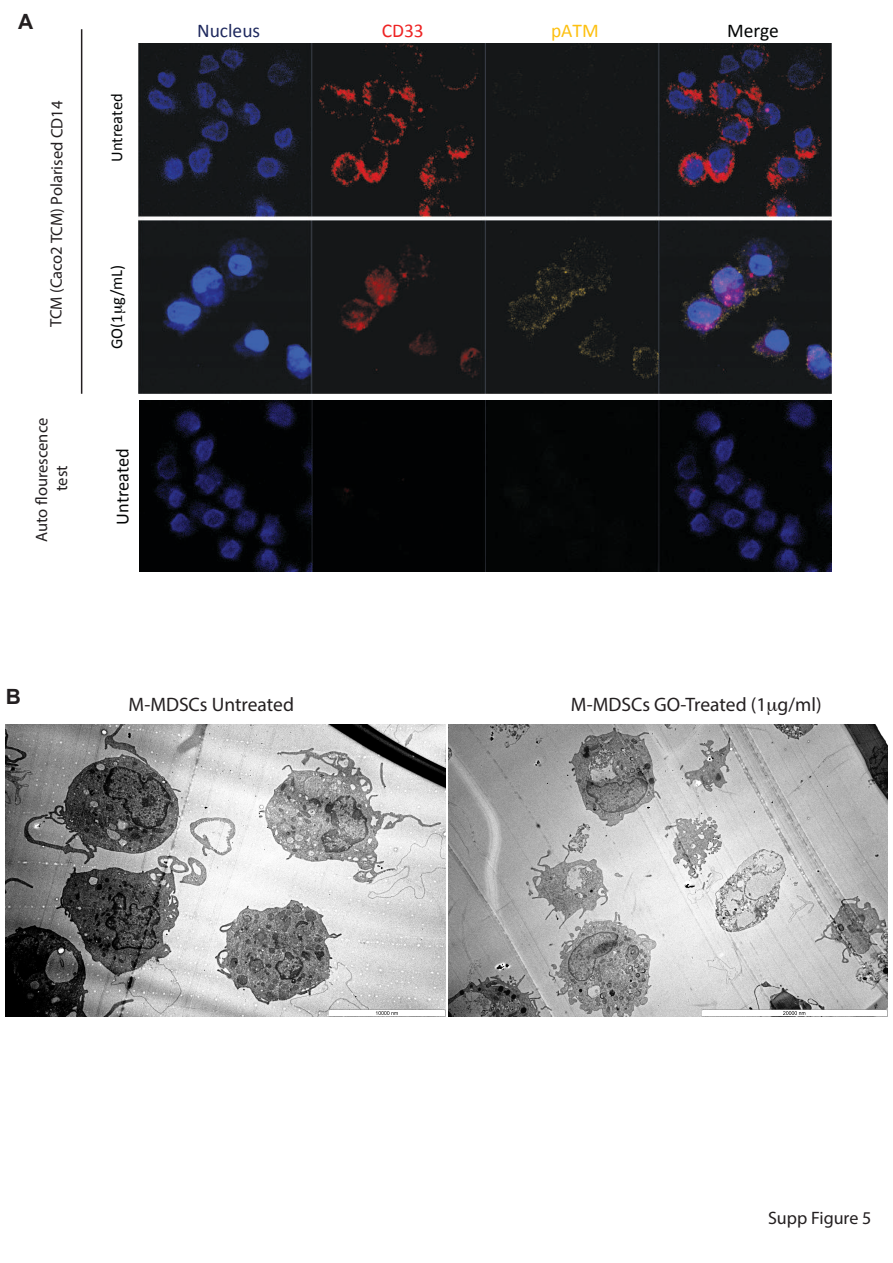
<style>
.page{position:relative;width:893px;height:1263px;background:#fff}
.page>*{position:absolute;margin:0;border:0;box-sizing:border-box;transform-origin:0 0}
.t1{font:700 21px "Arial";color:#231f20}
.t2{font:19.5px "Myriad Pro";color:#231f20}
.t3{font:19.5px "Calibri";color:#1f295e}
.t4{font:19.5px "Calibri";color:#030505}
.t5{font:19.5px "Calibri";color:#ee2424}
.t6{font:19.5px "Calibri";color:#fdc010}
.t7{font:18.6px "Calibri";letter-spacing:-.005em;color:#030505}
.t8{font:18px "Myriad Pro";color:#231f20}
.t9{font:16.5px/19.8px "Myriad Pro";letter-spacing:-.005em;color:#231f20;text-align:center}
.t10{font:16.5px "Calibri";color:#030505}
</style>
<div class="page">
<img style="left:139px;top:400px;width:692px;height:172px">
<hr style="left:81px;top:29px;width:1px;height:365px;background:#231f20">
<img style="left:6px;top:725px;width:439px;height:292px">
<img style="left:448px;top:725px;width:440px;height:292px">
<img style="left:139px;top:44px;width:693px;height:350px">
<p class="t1" style="left:18px;top:8px;width:17px">A</p>
<p class="t9" style="left:46px;top:327px;width:228px;rotate:-90deg">TCM (Caco2 TCM) Polarised CD14</p>
<p class="t9" style="left:32px;top:542px;width:126px;rotate:-90deg">Auto ourescence test</p>
<p class="t10" style="left:106px;top:162px;width:70px;rotate:-90deg">Untreated</p>
<p class="t10" style="left:106px;top:349px;width:86px;rotate:-90deg">GO(1 g/mL)</p>
<p class="t7" style="left:111px;top:524px;width:78px;rotate:-90deg">Untreated</p>
<p class="t3" style="left:197px;top:18px;width:65px">Nucleus</p>
<p class="t5" style="left:382px;top:18px;width:44px">CD33</p>
<p class="t6" style="left:551px;top:19px;width:49px">pATM</p>
<p class="t4" style="left:727px;top:19px;width:53px">Merge</p>
<p class="t1" style="left:6px;top:682px;width:17px">B</p>
<p class="t2" style="left:129px;top:692px;width:167px">M-MDSCs Untreated</p>
<p class="t2" style="left:571px;top:692px;width:252px">M-MDSCs GO-Treated (1 g/ml)</p>
<p class="t8" style="left:768px;top:1207px;width:105px">Supp Figure 5</p>
</div>
